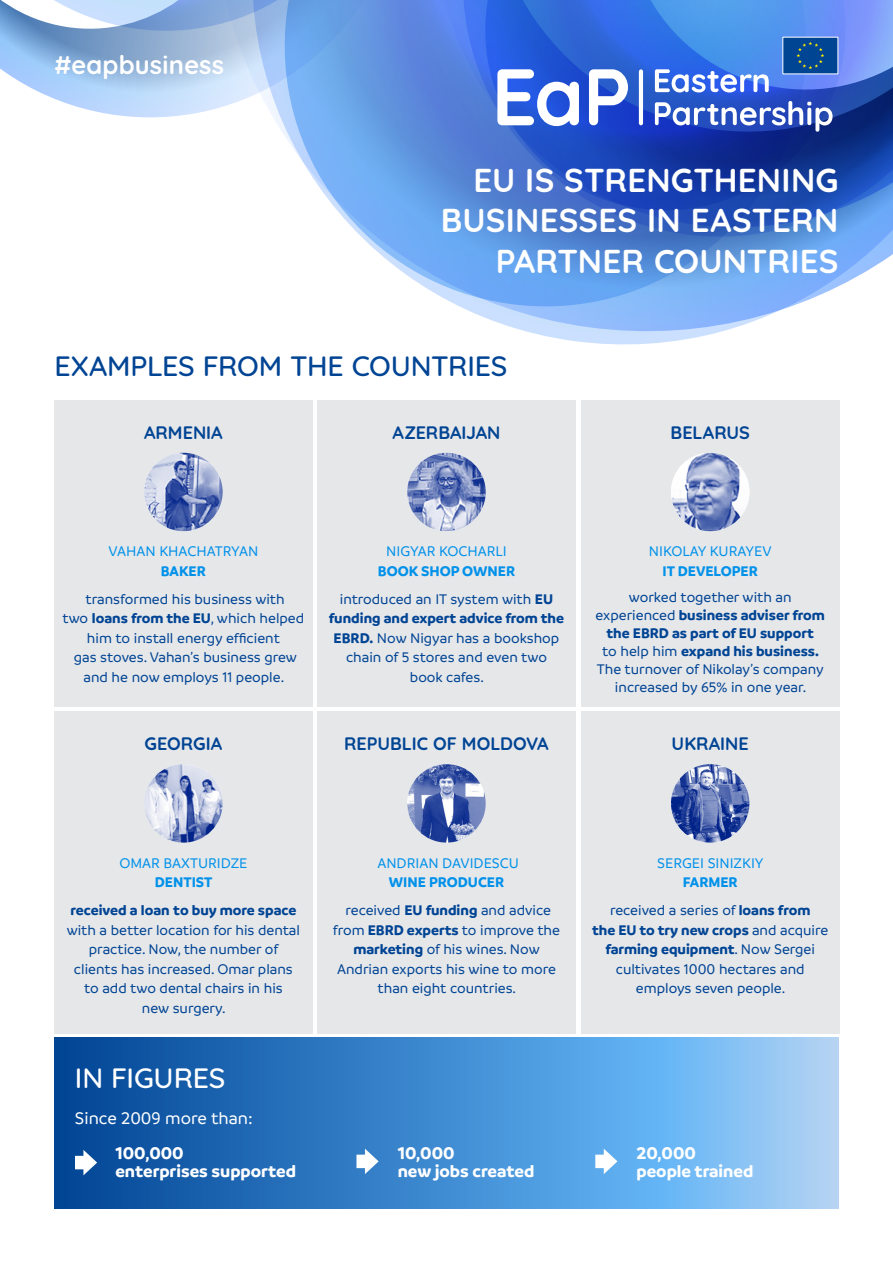
<style>
.page{position:relative;width:893px;height:1263px;background:#fff}
.page>*{position:absolute;margin:0;border:0;box-sizing:border-box;transform-origin:0 0}
.t1{font:700 33px/40.5px "Quicksand";letter-spacing:.005em;color:#fff;text-align:right}
.big_title{font:500 28.5px "Quicksand";letter-spacing:-.01em;color:#004494}
.big_title-2{font:500 28.5px "Quicksand";letter-spacing:-.005em;color:#fff}
.t2{font:700 25.5px "Quicksand";letter-spacing:.01em;color:#fff}
.In_figures{font:700 18px/18px "Branding";color:#fff}
.TITLE_-_body{font:700 18px "Quicksand";letter-spacing:-.005em;color:#004494}
.In_figures-2{font:500 18px "Branding";color:#fff}
.petit_titre{font:500 15px/19.5px "Branding";color:#004494;text-align:center}
.texte_courant_centre{font:500 15px/18px "Branding";color:#004494;text-align:center}
.petit_titre-2{font:500 15px/19.5px "Branding";color:#0091ea;text-align:center}
.s1{font-weight:700}
</style>
<div class="page">
<svg style="left:500px;top:253px;width:393px;height:92px"></svg>
<svg style="left:286px;top:137px;width:537px;height:186px"></svg>
<svg style="left:416px;top:0;width:30px;height:247px;background:#5e8fe1"></svg>
<svg style="left:446px;top:0;width:447px;height:253px;background:#4f80d3"></svg>
<svg style="left:473px;top:0;width:384px;height:222px;background:#2f5fc7"></svg>
<svg style="left:0;top:0;width:423px;height:137px"></svg>
<svg style="left:0;top:0;width:398px;height:47px;background:#8db1e0"></svg>
<div style="left:317px;top:400px;width:259px;height:307px;background:#e6e7e9"></div>
<div style="left:317px;top:711px;width:259px;height:322px;background:#e6e7e9"></div>
<div style="left:54px;top:400px;width:259px;height:307px;background:#e6e7e9"></div>
<div style="left:54px;top:711px;width:259px;height:322px;background:#e6e7e9"></div>
<div style="left:581px;top:400px;width:259px;height:307px;background:#e6e7e9"></div>
<div style="left:581px;top:711px;width:259px;height:322px;background:#e6e7e9"></div>
<img style="left:144px;top:764px;width:79px;height:79px;border-radius:39px">
<img style="left:144px;top:453px;width:79px;height:78px;border-radius:39px">
<img style="left:407px;top:453px;width:79px;height:78px;border-radius:39px">
<img style="left:671px;top:453px;width:78px;height:78px;border-radius:39px">
<img style="left:407px;top:764px;width:79px;height:79px;border-radius:39px">
<img style="left:671px;top:764px;width:78px;height:79px;border-radius:39px">
<svg style="left:655px;top:101px;width:178px;height:31px"></svg>
<svg style="left:655px;top:69px;width:114px;height:23px"></svg>
<svg style="left:497px;top:69px;width:131px;height:57px"></svg>
<hr style="left:639px;top:69px;width:4px;height:56px;background:#fff;border-radius:2px">
<div style="left:783px;top:37px;width:55px;height:37px;background:#004494"></div>
<div style="left:782px;top:37px;width:56px;height:37px;border:1px solid #fff"></div>
<svg style="left:796px;top:42px;width:28px;height:27px"></svg>
<svg style="left:54px;top:1037px;width:785px;height:172px;background:#468ccf"></svg>
<div style="left:75px;top:1156px;width:13px;height:13px;background:#fff"></div>
<svg style="left:83px;top:1150px;width:14px;height:25px"></svg>
<div style="left:356px;top:1154px;width:14px;height:14px;background:#fff"></div>
<svg style="left:365px;top:1148px;width:14px;height:26px"></svg>
<div style="left:595px;top:1154px;width:14px;height:14px;background:#fff"></div>
<svg style="left:604px;top:1148px;width:13px;height:26px"></svg>
<p class="t2" style="left:54px;top:44px;width:172px">#eapbusiness</p>
<p class="t1" style="left:441px;top:157px;width:399px">EU IS STRENGTHENING<br>BUSINESSES IN EASTERN<br>PARTNER COUNTRIES</p>
<p class="big_title" style="left:55px;top:343px;width:454px">EXAMPLES FROM THE COUNTRIES</p>
<p class="TITLE_-_body" style="left:144px;top:418px;width:80px">ARMENIA</p>
<p class="TITLE_-_body" style="left:392px;top:418px;width:109px">AZERBAIJAN</p>
<p class="TITLE_-_body" style="left:670px;top:418px;width:81px">BELARUS</p>
<p class="petit_titre-2" style="left:108px;top:542px;width:151px">VAHAN KHACHATRYAN<br><span class="s1">BAKER</span></p>
<p class="petit_titre" style="left:63px;top:589px;width:243px">transformed his business with<br>two <span class="s1">loans from the EU</span>, which helped him to install energy efficient<br>gas stoves. Vahan’s business grew and he now employs 11 people.</p>
<p class="TITLE_-_body" style="left:145px;top:729px;width:79px">GEORGIA</p>
<p class="petit_titre-2" style="left:378px;top:542px;width:139px">NIGYAR KOCHARLI<br><span class="s1">BOOK SHOP OWNER</span></p>
<p class="petit_titre" style="left:329px;top:589px;width:237px">introduced an IT system with <span class="s1">EU funding and expert advice from the<br>EBRD.</span> Now Nigyar has a bookshop chain of 5 stores and even two book cafes.</p>
<p class="TITLE_-_body" style="left:344px;top:729px;width:206px">REPUBLIC OF MOLDOVA</p>
<p class="petit_titre-2" style="left:649px;top:542px;width:124px">NIKOLAY KURAYEV<br><span class="s1">IT DEVELOPER</span></p>
<p class="texte_courant_centre" style="left:595px;top:588px;width:231px">worked together with an experienced <span class="s1">business adviser from the EBRD as part of EU support<br></span>to help him <span class="s1">expand his business.<br></span>The turnover of Nikolay’s company increased by 65% in one year.</p>
<p class="TITLE_-_body" style="left:672px;top:729px;width:79px">UKRAINE</p>
<p class="petit_titre-2" style="left:119px;top:853px;width:129px">OMAR BAXTURIDZE<br><span class="s1">DENTIST</span></p>
<p class="petit_titre" style="left:67px;top:901px;width:235px"><span class="s1">received a loan to buy more space </span>with a better location for his dental practice. Now, the number of clients has increased. Omar plans to add two dental chairs in his<br>new surgery.</p>
<p class="petit_titre-2" style="left:377px;top:853px;width:143px">ANDRIAN DAVIDESCU<br><span class="s1">WINE PRODUCER</span></p>
<p class="texte_courant_centre" style="left:333px;top:901px;width:229px;line-height:19.5px">received <span class="s1">EU funding</span> and advice from <span class="s1">EBRD experts</span> to improve the <span class="s1">marketing</span> of his wines. Now</p>
<p class="texte_courant_centre" style="left:337px;top:959px;width:220px;line-height:19.5px">Andrian exports his wine to more than eight countries.</p>
<p class="petit_titre-2" style="left:657px;top:853px;width:108px">SERGEI SINIZKIY<br><span class="s1">FARMER</span></p>
<p class="petit_titre" style="left:592px;top:900px;width:238px">received a series of <span class="s1">loans from<br>the EU to try new crops</span> and acquire <span class="s1">farming equipment</span>. Now Sergei cultivates 1000 hectares and employs seven people.</p>
<p class="big_title-2" style="left:75px;top:1055px;width:152px">IN FIGURES</p>
<p class="In_figures-2" style="left:75px;top:1109px;width:179px">Since 2009 more than:</p>
<p class="In_figures" style="left:115px;top:1144px;width:182px">100,000<br>enterprises supported</p>
<p class="In_figures" style="left:398px;top:1144px;width:138px">10,000<br>new jobs created</p>
<p class="In_figures" style="left:636px;top:1144px;width:118px">20,000 people trained</p>
</div>
